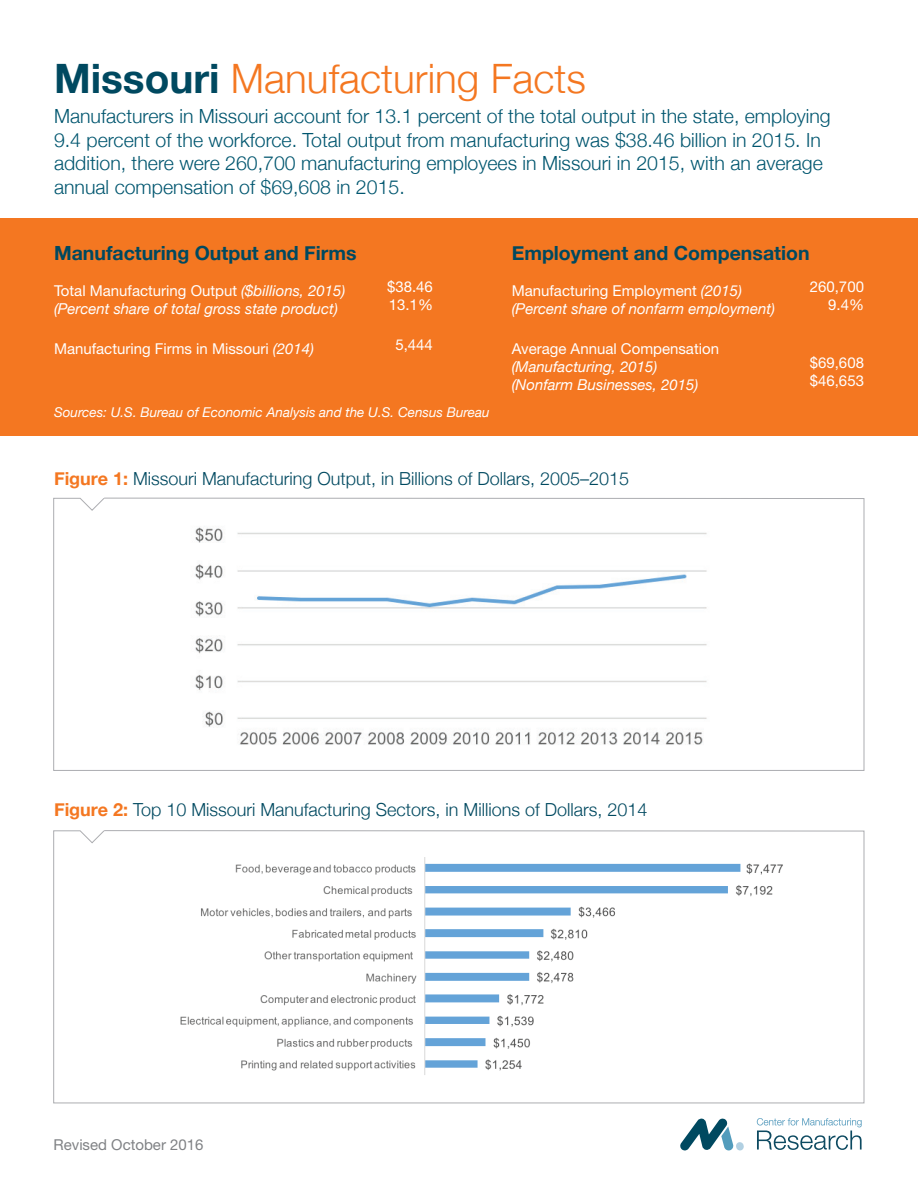
<style>
.page{position:relative;width:918px;height:1188px;background:#fff}
.page>*{position:absolute;margin:0;border:0;box-sizing:border-box;transform-origin:0 0}
.t1{font:300 40.5px "Helvetica Neue";color:#f47721}
.t2{font:300 19.5px/23.4px "Helvetica Neue";color:#00566f}
.t3{font:700 19.5px "Helvetica Neue";color:#004960}
.t4{font:300 18px "Helvetica Neue";color:#004960}
.t5{font:italic 15px/18px "Helvetica Neue";color:#fff}
.t6{font:15px/18px "Helvetica Neue";color:#fff}
.t7{font:15px "Helvetica Neue";color:#808285}
.t8{font:italic 13.5px "Helvetica Neue";color:#fff}
.s1{font-weight:700;color:#004960}
.s2{font-style:normal}
.s3{font-style:italic}
.s4{font-weight:700;color:#f47721}
</style>
<div class="page">
<svg style="left:53px;top:498px;width:811px;height:273px"></svg>
<svg style="left:53px;top:830px;width:811px;height:273px"></svg>
<div style="left:0;top:218px;width:918px;height:218px;background:#f47721"></div>
<img style="left:186px;top:514px;width:539px;height:243px">
<img style="left:138px;top:844px;width:648px;height:243px">
<svg style="left:680px;top:1118px;width:64px;height:32px"></svg>
<svg style="left:757px;top:1118px;width:105px;height:32px"></svg>
<h1 class="t1" style="left:54px;top:46px;width:533px"><span class="s1">Missouri</span> Manufacturing Facts</h1>
<p class="t2" style="left:54px;top:103px;width:778px">Manufacturers in Missouri account for 13.1 percent of the total output in the state, employing 9.4 percent of the workforce. Total output from manufacturing was $38.46 billion in 2015. In addition, there were 260,700 manufacturing employees in Missouri in 2015, with an average annual compensation of $69,608 in 2015.</p>
<p class="t3" style="left:54px;top:238px;width:304px">Manufacturing Output and Firms</p>
<p class="t5" style="left:54px;top:282px;width:293px"><span class="s2">Total Manufacturing Output</span> ($billions, 2015) (Percent share of total gross state product)</p>
<p class="t6" style="left:54px;top:340px;width:262px">Manufacturing Firms in Missouri <span class="s3">(2014)</span></p>
<p class="t6" style="left:387px;top:277px;width:47px">$38.46<br>13.1%</p>
<p class="t6" style="left:395px;top:336px;width:39px">5,444</p>
<p class="t8" style="left:54px;top:403px;width:437px">Sources: U.S. Bureau of Economic Analysis and the U.S. Census Bureau</p>
<p class="t3" style="left:512px;top:238px;width:299px">Employment and Compensation</p>
<p class="t5" style="left:512px;top:282px;width:265px"><span class="s2">Manufacturing Employment</span> (2015) (Percent share of nonfarm employment)</p>
<p class="t6" style="left:512px;top:340px;width:209px">Average Annual Compensation</p>
<p class="t5" style="left:512px;top:359px;width:188px">(Manufacturing, 2015) (Nonfarm Businesses, 2015)</p>
<p class="t6" style="left:810px;top:277px;width:56px;text-align:right">260,700<br>9.4%</p>
<p class="t6" style="left:810px;top:354px;width:56px">$69,608 $46,653</p>
<p class="t4" style="left:54px;top:464px;width:577px"><span class="s4">Figure 1:</span> Missouri Manufacturing Output, in Billions of Dollars, 2005–2015</p>
<p class="t4" style="left:54px;top:795px;width:595px"><span class="s4">Figure 2:</span> Top 10 Missouri Manufacturing Sectors, in Millions of Dollars, 2014</p>
<p class="t7" style="left:54px;top:1136px;width:152px">Revised October 2016</p>
</div>
